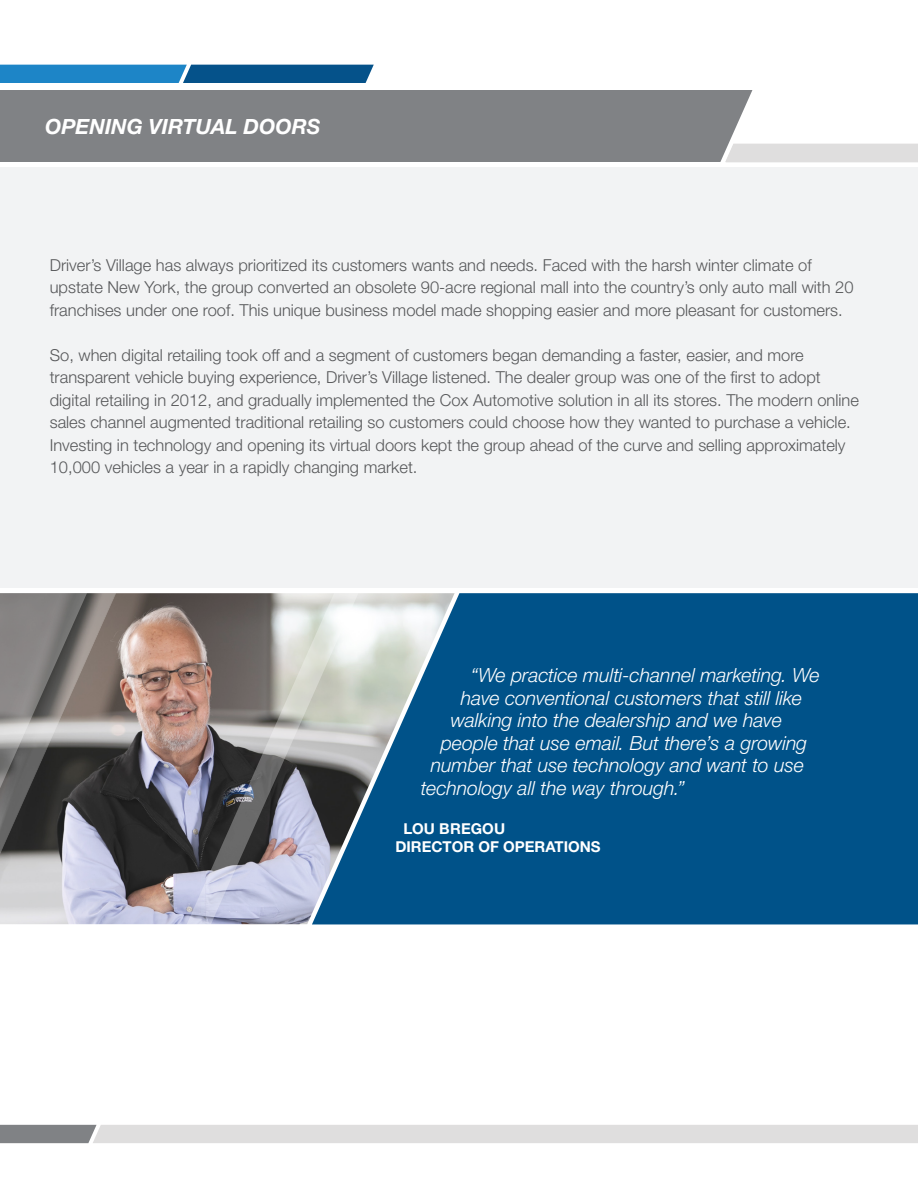
<style>
.page{position:relative;width:918px;height:1188px;background:#fff}
.page>*{position:absolute;margin:0;border:0;box-sizing:border-box;transform-origin:0 0}
.t1{font:italic 700 21px "Helvetica Neue LT Std";color:#fff}
.t2{font:italic 300 19.5px "Helvetica Neue LT Std";letter-spacing:-.005em;color:#fff}
.t3{font:300 16.5px/22.5px "Helvetica Neue LT Std";color:#57585a}
.t4{font:700 15px/18px "Helvetica Neue LT Std";color:#fff}
</style>
<div class="page">
<svg style="left:0;top:1125px;width:918px;height:18px;background:#d5d4d5"></svg>
<div style="left:0;top:90px;width:752px;height:72px;background:#808285"></div>
<div style="left:725px;top:144px;width:193px;height:18px;background:#dfdede"></div>
<svg style="left:0;top:65px;width:374px;height:18px;background:#166eaa"></svg>
<div style="left:0;top:167px;width:918px;height:421px;background:#f2f3f4"></div>
<div style="left:455px;top:593px;width:463px;height:331px;background:#005289"></div>
<img style="left:116px;top:593px;width:339px;height:331px">
<svg style="left:87px;top:593px;width:29px;height:332px;background:#807d81"></svg>
<svg style="left:0;top:593px;width:87px;height:332px;background:#878687"></svg>
<svg style="left:186px;top:593px;width:172px;height:332px;background:#909197"></svg>
<p class="t1" style="left:45px;top:113px;width:277px">OPENING VIRTUAL DOORS</p>
<p class="t3" style="left:50px;top:253px;width:805px">Driver’s Village has always prioritized its customers wants and needs. Faced with the harsh winter climate of upstate New York, the group converted an obsolete 90-acre regional mall into the country’s only auto mall with 20 franchises under one roof. This unique business model made shopping easier and more pleasant for customers.</p>
<p class="t3" style="left:50px;top:343px;width:811px">So, when digital retailing took off and a segment of customers began demanding a faster, easier, and more transparent vehicle buying experience, Driver’s Village listened. The dealer group was one of the first to adopt digital retailing in 2012, and gradually implemented the Cox Automotive solution in all its stores. The modern online sales channel augmented traditional retailing so customers could choose how they wanted to purchase a vehicle.<br>Investing in technology and opening its virtual doors kept the group ahead of the curve and selling approximately 10,000 vehicles a year in a rapidly changing market.</p>
<p class="t2" style="left:471px;top:664px;width:350px">“We practice multi-channel marketing. We</p>
<p class="t2" style="left:461px;top:686px;width:343px">have conventional customers that still like</p>
<p class="t2" style="left:451px;top:709px;width:333px">walking into the dealership and we have</p>
<p class="t2" style="left:441px;top:731px;width:368px">people that use email. But there’s a growing</p>
<p class="t2" style="left:431px;top:754px;width:375px">number that use technology and want to use</p>
<p class="t2" style="left:421px;top:776px;width:266px">technology all the way through.”</p>
<p class="t4" style="left:395px;top:819px;width:207px;text-indent:8px">LOU BREGOU<br>DIRECTOR OF OPERATIONS</p>
</div>
